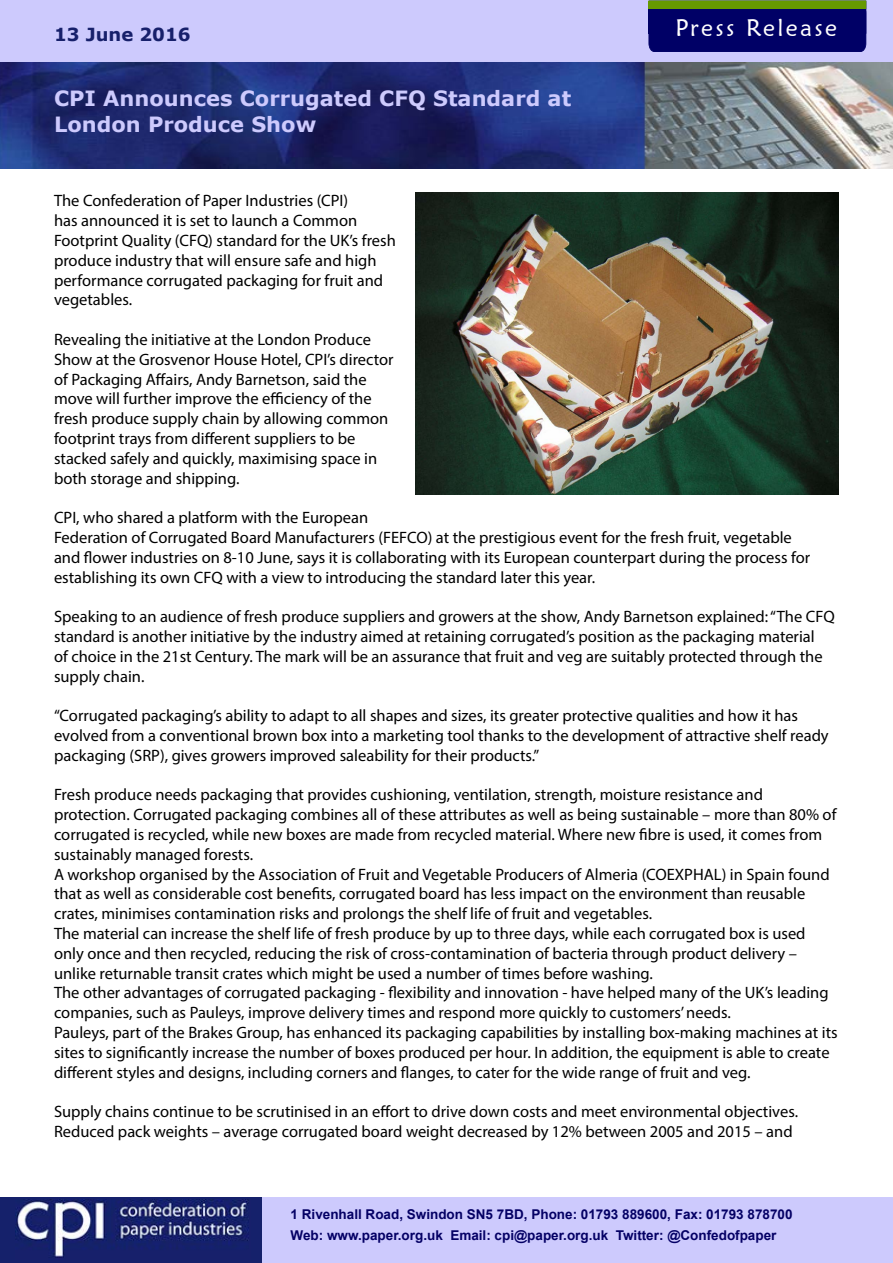
<style>
.page{position:relative;width:893px;height:1263px;background:#fff}
.page>*{position:absolute;margin:0;border:0;box-sizing:border-box;transform-origin:0 0}
.t1{font:24px "Maiandra GD";letter-spacing:.1em;color:#fff}
.t2{font:700 21px/25.2px "Verdana";color:#cdcafd}
.t3{font:700 18px "Verdana";color:#17206b}
.t4{font:16.5px/19.8px "Myriad Pro";color:#000}
.t5{font:700 13.5px/21px "Arial";color:#040065}
</style>
<div class="page">
<div style="left:261px;top:1197px;width:632px;height:66px;background:#cdcafd"></div>
<div style="left:0;top:0;width:893px;height:62px;background:#cdcafd"></div>
<div style="left:0;top:1197px;width:261px;height:66px;background:#15216b"></div>
<img style="left:16px;top:1200px;width:233px;height:58px">
<img style="left:0;top:62px;width:893px;height:107px">
<div style="left:648px;top:0;width:219px;height:53px;background:#006"></div>
<div style="left:649px;top:1px;width:217px;height:7px;background:#690"></div>
<div style="left:648px;top:1px;width:218px;height:8px;border:1px solid #690"></div>
<img style="left:415px;top:193px;width:424px;height:301px">
<p class="t3" style="left:54px;top:21px;width:138px">13 June 2016</p>
<h1 class="t1" style="left:675px;top:13px;width:163px">Press Release</h1>
<p class="t2" style="left:54px;top:86px;width:519px">CPI Announces Corrugated CFQ Standard at<br>London Produce Show</p>
<p class="t4" style="left:54px;top:191px;width:343px">The Confederation of Paper Industries (CPI)<br>has announced it is set to launch a Common Footprint Quality (CFQ) standard for the UK’s fresh produce industry that will ensure safe and high performance corrugated packaging for fruit and vegetables.</p>
<p class="t4" style="left:54px;top:329px;width:341px">Revealing the initiative at the London Produce Show at the Grosvenor House Hotel, CPI’s director of Packaging Affairs, Andy Barnetson, said the move will further improve the efficiency of the fresh produce supply chain by allowing common footprint trays from different suppliers to be stacked safely and quickly, maximising space in both storage and shipping.</p>
<p class="t4" style="left:54px;top:507px;width:758px">CPI, who shared a platform with the European<br>Federation of Corrugated Board Manufacturers (FEFCO) at the prestigious event for the fresh fruit, vegetable and flower industries on 8-10 June, says it is collaborating with its European counterpart during the process for establishing its own CFQ with a view to introducing the standard later this year.</p>
<p class="t4" style="left:54px;top:606px;width:782px">Speaking to an audience of fresh produce suppliers and growers at the show, Andy Barnetson explained: “The CFQ standard is another initiative by the industry aimed at retaining corrugated’s position as the packaging material<br>of choice in the 21st Century. The mark will be an assurance that fruit and veg are suitably protected through the supply chain.</p>
<p class="t4" style="left:54px;top:705px;width:776px">“Corrugated packaging’s ability to adapt to all shapes and sizes, its greater protective qualities and how it has evolved from a conventional brown box into a marketing tool thanks to the development of attractive shelf ready packaging (SRP), gives growers improved saleability for their products.”</p>
<p class="t4" style="left:54px;top:785px;width:785px">Fresh produce needs packaging that provides cushioning, ventilation, strength, moisture resistance and protection. Corrugated packaging combines all of these attributes as well as being sustainable – more than 80% of corrugated is recycled, while new boxes are made from recycled material. Where new fibre is used, it comes from sustainably managed forests.<br>A workshop organised by the Association of Fruit and Vegetable Producers of Almeria (COEXPHAL) in Spain found that as well as considerable cost benefits, corrugated board has less impact on the environment than reusable crates, minimises contamination risks and prolongs the shelf life of fruit and vegetables.<br>The material can increase the shelf life of fresh produce by up to three days, while each corrugated box is used only once and then recycled, reducing the risk of cross-contamination of bacteria through product delivery – unlike returnable transit crates which might be used a number of times before washing.<br>The other advantages of corrugated packaging - flexibility and innovation - have helped many of the UK’s leading companies, such as Pauleys, improve delivery times and respond more quickly to customers’ needs.<br>Pauleys, part of the Brakes Group, has enhanced its packaging capabilities by installing box-making machines at its sites to significantly increase the number of boxes produced per hour. In addition, the equipment is able to create different styles and designs, including corners and flanges, to cater for the wide range of fruit and veg.</p>
<p class="t4" style="left:54px;top:1101px;width:746px">Supply chains continue to be scrutinised in an effort to drive down costs and meet environmental objectives.<br>Reduced pack weights – average corrugated board weight decreased by 12% between 2005 and 2015 – and</p>
<p class="t5" style="left:291px;top:1203px;width:503px">1 Rivenhall Road, Swindon SN5 7BD, Phone: 01793 889600, Fax: 01793 878700<br>Web: www.paper.org.uk Email: cpi@paper.org.uk Twitter: @Confedofpaper</p>
</div>
